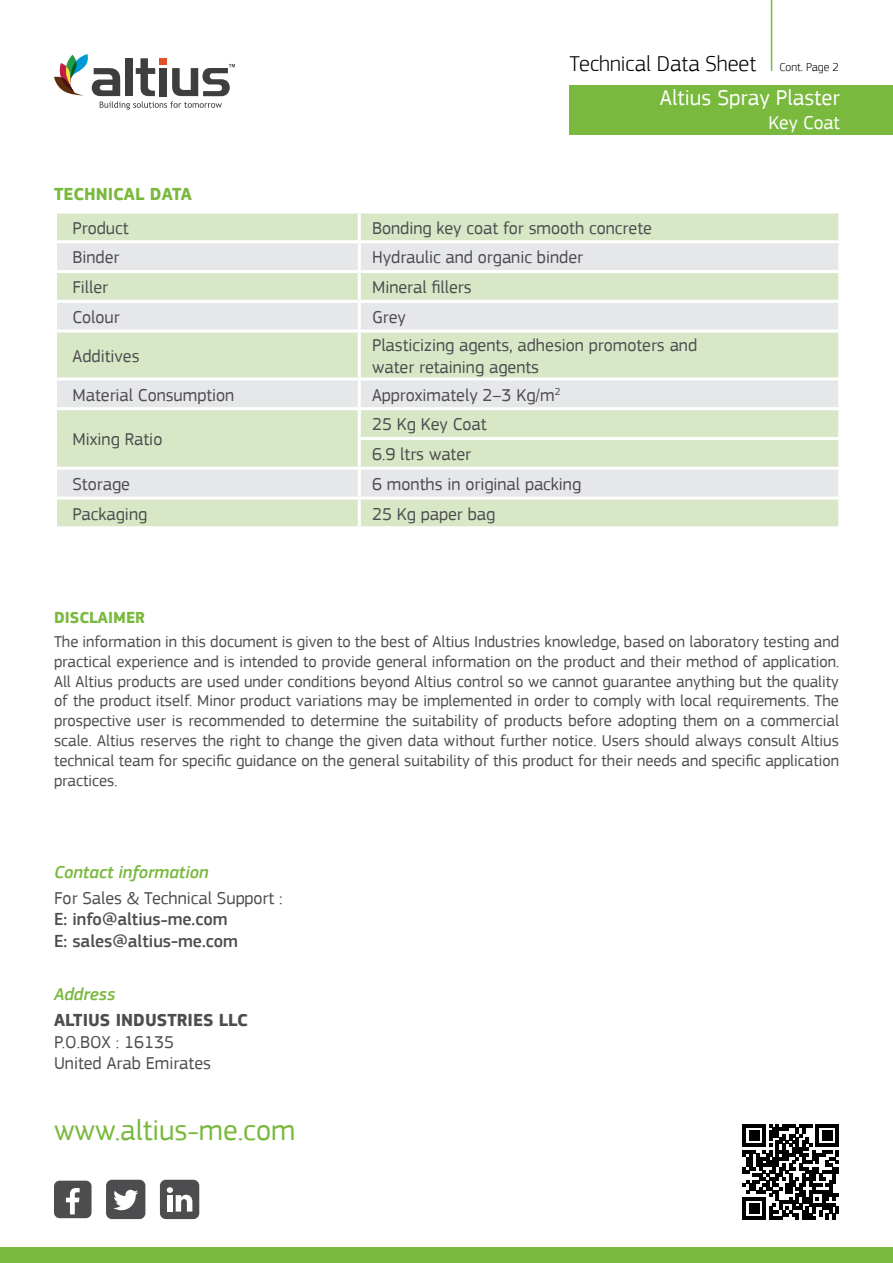
<style>
.page{position:relative;width:893px;height:1263px;background:#fff}
.page>*{position:absolute;margin:0;border:0;box-sizing:border-box;transform-origin:0 0}
.t1{font:30px "PF Square Sans Pro";color:#79b93e}
.t2{font:300 22.5px "PF Square Sans Pro";color:#000}
.t3{font:22.5px "PF Square Sans Pro";color:#fff}
.t4{font:19.5px "PF Square Sans Pro";color:#fff}
.t5{font:18px/21.6px "PF Square Sans Pro";color:#4d4d4f}
.t6{font:500 18px/21.6px "PF Square Sans Pro";color:#4d4d4f}
.t7{font:italic 500 18px "PF Square Sans Pro";color:#79b93e}
.t8{font:700 18px "PF Square Sans Pro";color:#4d4d4f}
.t9{font:700 18px "PF Square Sans Pro";color:#79b93e}
.t10{font:16.5px/19.8px "PF Square Sans Pro";color:#4d4d4f;text-align:justify}
.t11{font:700 16.5px "PF Square Sans Pro";color:#79b93e}
.s1{font-size:12px}
</style>
<div class="page">
<hr style="left:771px;top:0;width:1px;height:71px;background:#79b93e">
<div style="left:57px;top:213px;width:781px;height:313px;background:#d8e8c7"></div>
<svg style="left:57px;top:243px;width:781px;height:253px;background:#dee7d6"></svg>
<hr style="left:358px;top:243px;width:3px;height:27px;background:#fff">
<hr style="left:54px;top:270px;width:305px;height:3px;background:#fff">
<hr style="left:359px;top:270px;width:482px;height:3px;background:#fff">
<hr style="left:358px;top:273px;width:3px;height:27px;background:#fff">
<hr style="left:358px;top:499px;width:3px;height:27px;background:#fff">
<hr style="left:54px;top:240px;width:305px;height:3px;background:#fff">
<hr style="left:358px;top:213px;width:3px;height:27px;background:#fff">
<hr style="left:359px;top:240px;width:482px;height:3px;background:#fff">
<hr style="left:54px;top:300px;width:305px;height:3px;background:#fff">
<hr style="left:359px;top:300px;width:482px;height:3px;background:#fff">
<hr style="left:358px;top:303px;width:3px;height:27px;background:#fff">
<hr style="left:54px;top:496px;width:305px;height:3px;background:#fff">
<hr style="left:359px;top:496px;width:482px;height:3px;background:#fff">
<hr style="left:358px;top:380px;width:3px;height:27px;background:#fff">
<hr style="left:54px;top:407px;width:305px;height:3px;background:#fff">
<hr style="left:359px;top:407px;width:482px;height:3px;background:#fff">
<hr style="left:358px;top:410px;width:3px;height:27px;background:#fff">
<hr style="left:358px;top:437px;width:483px;height:3px;background:#fff">
<hr style="left:358px;top:440px;width:3px;height:27px;background:#fff">
<hr style="left:54px;top:467px;width:305px;height:3px;background:#fff">
<hr style="left:359px;top:467px;width:482px;height:3px;background:#fff">
<hr style="left:358px;top:470px;width:3px;height:26px;background:#fff">
<hr style="left:54px;top:330px;width:305px;height:3px;background:#fff">
<hr style="left:54px;top:377px;width:305px;height:3px;background:#fff">
<hr style="left:359px;top:330px;width:482px;height:3px;background:#fff">
<hr style="left:358px;top:333px;width:3px;height:44px;background:#fff">
<hr style="left:359px;top:377px;width:482px;height:3px;background:#fff">
<svg style="left:54px;top:54px;width:181px;height:56px"></svg>
<div style="left:0;top:1247px;width:893px;height:16px;background:#79b93e"></div>
<div style="left:54px;top:1181px;width:38px;height:37px;background:#4d4d4f;border-radius:6px"></div>
<svg style="left:66px;top:1188px;width:14px;height:26px"></svg>
<div style="left:106px;top:1180px;width:39px;height:39px;background:#4d4d4f;border-radius:6px"></div>
<svg style="left:113px;top:1190px;width:25px;height:20px"></svg>
<div style="left:160px;top:1180px;width:39px;height:39px;background:#4d4d4f;border-radius:6px"></div>
<svg style="left:167px;top:1187px;width:25px;height:24px"></svg>
<div style="left:570px;top:85px;width:323px;height:49px;background:#79b93e"></div>
<svg style="left:742px;top:1124px;width:97px;height:96px"></svg>
<h2 class="t2" style="left:570px;top:50px;width:271px">Technical Data Sheet <span class="s1">Cont. Page 2</span></h2>
<h2 class="t3" style="left:660px;top:85px;width:181px">Altius Spray Plaster</h2>
<p class="t4" style="left:769px;top:111px;width:73px">Key Coat</p>
<p class="t9" style="left:54px;top:183px;width:139px">TECHNICAL DATA</p>
<p class="t5" style="left:73px;top:217px;width:58px">Product</p>
<p class="t5" style="left:372px;top:217px;width:281px">Bonding key coat for smooth concrete</p>
<p class="t5" style="left:73px;top:247px;width:49px">Binder</p>
<p class="t5" style="left:372px;top:247px;width:212px">Hydraulic and organic binder</p>
<p class="t5" style="left:73px;top:277px;width:37px">Filler</p>
<p class="t5" style="left:372px;top:277px;width:101px">Mineral fillers</p>
<p class="t5" style="left:73px;top:306px;width:49px">Colour</p>
<p class="t5" style="left:372px;top:306px;width:35px">Grey</p>
<p class="t5" style="left:73px;top:345px;width:69px">Additives</p>
<p class="t5" style="left:372px;top:334px;width:327px">Plasticizing agents, adhesion promoters and water retaining agents</p>
<p class="t5" style="left:73px;top:384px;width:163px">Material Consumption</p>
<p class="t5" style="left:372px;top:384px;width:190px">Approximately 2–3 Kg/m<sup>2</sup></p>
<p class="t5" style="left:73px;top:429px;width:91px">Mixing Ratio</p>
<p class="t5" style="left:372px;top:410px;width:116px;line-height:29.7px">25 Kg Key Coat<br>6.9 ltrs water</p>
<p class="t5" style="left:73px;top:473px;width:59px">Storage</p>
<p class="t5" style="left:372px;top:473px;width:211px">6 months in original packing</p>
<p class="t5" style="left:73px;top:503px;width:76px">Packaging</p>
<p class="t5" style="left:372px;top:503px;width:125px">25 Kg paper bag</p>
<p class="t11" style="left:54px;top:608px;width:93px">DISCLAIMER</p>
<p class="t10" style="left:54px;top:632px;width:787px">The information in this document is given to the best of Altius Industries knowledge, based on laboratory testing and practical experience and is intended to provide general information on the product and their method of application.<br>All Altius products are used under conditions beyond Altius control so we cannot guarantee anything but the quality of the product itself. Minor product variations may be implemented in order to comply with local requirements. The prospective user is recommended to determine the suitability of products before adopting them on a commercial scale. Altius reserves the right to change the given data without further notice. Users should always consult Altius technical team for specific guidance on the general suitability of this product for their needs and specific application practices.</p>
<p class="t7" style="left:54px;top:861px;width:156px">Contact information</p>
<p class="t5" style="left:54px;top:887px;width:230px">For Sales &amp; Technical Support :</p>
<p class="t6" style="left:54px;top:909px;width:186px">E: info@altius-me.com<br>E: sales@altius-me.com</p>
<p class="t7" style="left:54px;top:984px;width:63px">Address</p>
<p class="t8" style="left:54px;top:1009px;width:195px">ALTIUS INDUSTRIES LLC</p>
<p class="t5" style="left:54px;top:1031px;width:159px">P.O.BOX : 16135<br>United Arab Emirates</p>
<h1 class="t1" style="left:54px;top:1112px;width:243px">www.altius-me.com</h1>
</div>
